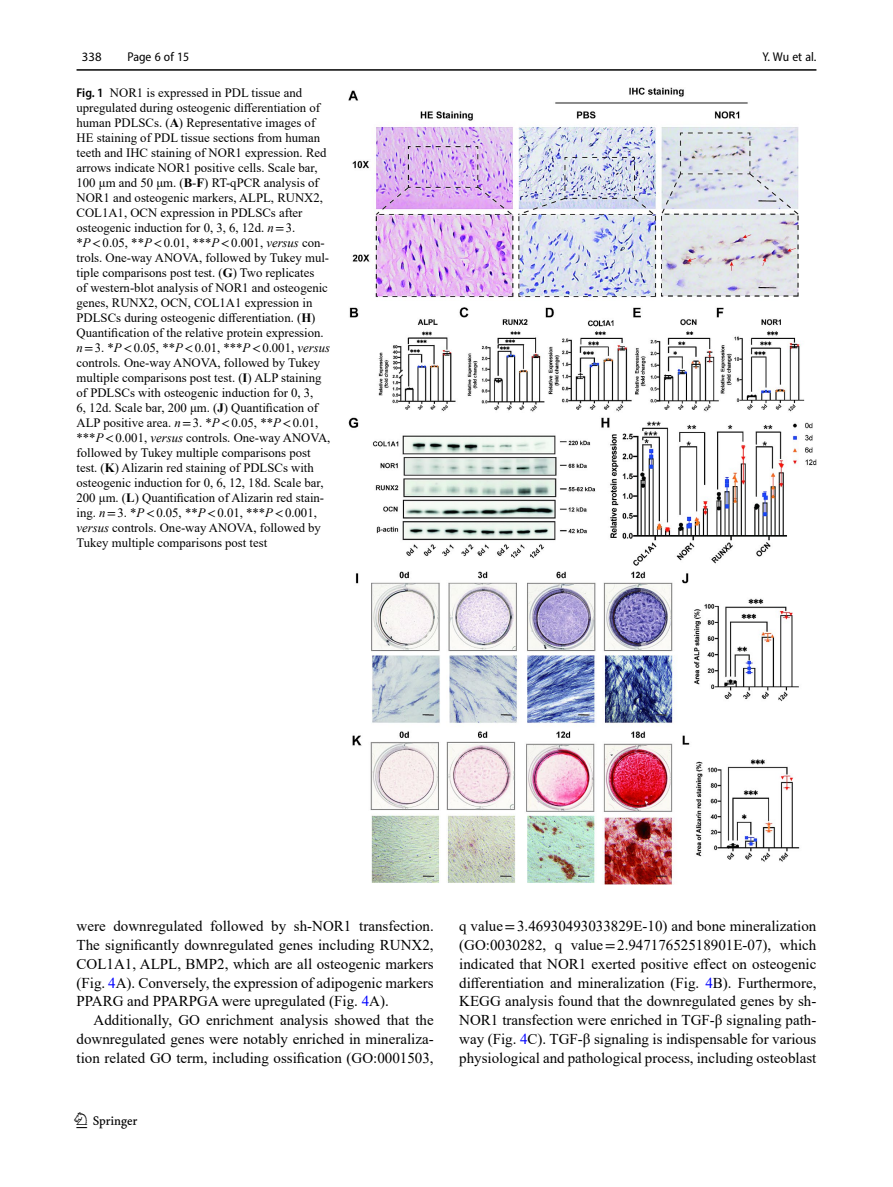
<style>
.page{position:relative;width:893px;height:1187px;background:#fff}
.page>*{position:absolute;margin:0;border:0;box-sizing:border-box;transform-origin:0 0}
.t1{font:22.5px "Springnew";color:#000}
.Body_Text_Indent{font:15px/18.8px "Times New Roman";color:#000;text-align:justify}
.Body_Text{font:15px/18.8px "Times New Roman";color:#000;text-align:justify}
.Figure_Caption_Side{font:12.75px/15px "Times New Roman";color:#000}
.t2{font:semi-condensed 12.75px "Myriad Pro";color:#000}
.t3{font:12.75px "Myriad Pro";color:#000}
.s1{font-family:"Myriad Pro";font-weight:600;font-stretch:semi-condensed}
.s2{font-weight:700}
.s3{font-style:italic}
.s4{font-family:"STIX"}
.s5{color:#00f}
</style>
<div class="page">
<hr style="left:77px;top:69px;width:739px;height:2px;background:#000">
<img style="left:349px;top:87px;width:467px;height:797px">
<p class="t3" style="left:82px;top:48px;width:21px">338</p>
<p class="t2" style="left:127px;top:49px;width:63px">Page 6 of 15</p>
<p class="Figure_Caption_Side" style="left:77px;top:84px;width:255px"><span class="s1">Fig. 1</span> NOR1 is expressed in PDL tissue and upregulated during osteogenic differentiation of human PDLSCs. (<span class="s2">A</span>) Representative images of HE staining of PDL tissue sections from human teeth and IHC staining of NOR1 expression. Red arrows indicate NOR1 positive cells. Scale bar, 100 μm and 50 μm. (<span class="s2">B</span>-<span class="s2">F</span>) RT-qPCR analysis of NOR1 and osteogenic markers, ALPL, RUNX2, COL1A1, OCN expression in PDLSCs after osteogenic induction for 0, 3, 6, 12d. <span class="s3">n</span><span class="s4">=</span>3. *<span class="s3">P</span><span class="s4">&lt;</span>0.05, **<span class="s3">P</span><span class="s4">&lt;</span>0.01, ***<span class="s3">P</span><span class="s4">&lt;</span>0.001, <span class="s3">versus</span> con&shy;trols. One-way ANOVA, followed by Tukey mul&shy;tiple comparisons post test. (<span class="s2">G</span>) Two replicates<br>of western-blot analysis of NOR1 and osteogenic genes, RUNX2, OCN, COL1A1 expression in PDLSCs during osteogenic differentiation. (<span class="s2">H</span>)<br>Quantification of the relative protein expression. <span class="s3">n</span><span class="s4">=</span>3. *<span class="s3">P</span><span class="s4">&lt;</span>0.05, **<span class="s3">P</span><span class="s4">&lt;</span>0.01, ***<span class="s3">P</span><span class="s4">&lt;</span>0.001, <span class="s3">versus </span>controls. One-way ANOVA, followed by Tukey multiple comparisons post test. (<span class="s2">I</span>) ALP staining of PDLSCs with osteogenic induction for 0, 3,<br>6, 12d. Scale bar, 200 μm. (<span class="s2">J</span>) Quantification of ALP positive area. <span class="s3">n</span><span class="s4">=</span>3. *<span class="s3">P</span><span class="s4">&lt;</span>0.05, **<span class="s3">P</span><span class="s4">&lt;</span>0.01, ***<span class="s3">P</span><span class="s4">&lt;</span>0.001, <span class="s3">versus</span> controls. One-way ANOVA, followed by Tukey multiple comparisons post test. (<span class="s2">K</span>) Alizarin red staining of PDLSCs with osteogenic induction for 0, 6, 12, 18d. Scale bar, 200 μm. (<span class="s2">L</span>) Quantification of Alizarin red stain&shy;ing. <span class="s3">n</span><span class="s4">=</span>3. *<span class="s3">P</span><span class="s4">&lt;</span>0.05, **<span class="s3">P</span><span class="s4">&lt;</span>0.01, ***<span class="s3">P</span><span class="s4">&lt;</span>0.001, <span class="s3">versus</span> controls. One-way ANOVA, followed by Tukey multiple comparisons post test</p>
<p class="t2" style="left:762px;top:49px;width:56px">Y. Wu et al.</p>
<p class="Body_Text" style="left:77px;top:916px;width:359px">were downregulated followed by sh-NOR1 transfection.<br>The significantly downregulated genes including RUNX2, COL1A1, ALPL, BMP2, which are all osteogenic markers (Fig. <span class="s5">4</span>A). Conversely, the expression of adipogenic markers PPARG and PPARPGA were upregulated (Fig. <span class="s5">4</span>A).</p>
<p class="Body_Text_Indent" style="left:77px;top:1010px;width:359px;text-indent:17px">Additionally, GO enrichment analysis showed that the downregulated genes were notably enriched in mineraliza&shy;tion related GO term, including ossification (GO:0001503,</p>
<h1 class="t1" style="left:77px;top:1107px;width:63px">1 3</h1>
<p class="Body_Text_Indent" style="left:459px;top:916px;width:359px">q value<span class="s4">=</span>3.46930493033829E-10) and bone mineralization (GO:0030282, q value<span class="s4">=</span>2.94717652518901E-07), which indicated that NOR1 exerted positive effect on osteogenic differentiation and mineralization (Fig. <span class="s5">4</span>B). Furthermore, KEGG analysis found that the downregulated genes by sh-NOR1 transfection were enriched in TGF-β signaling path&shy;way (Fig. <span class="s5">4</span>C). TGF-β signaling is indispensable for various physiological and pathological process, including osteoblast</p>
</div>
